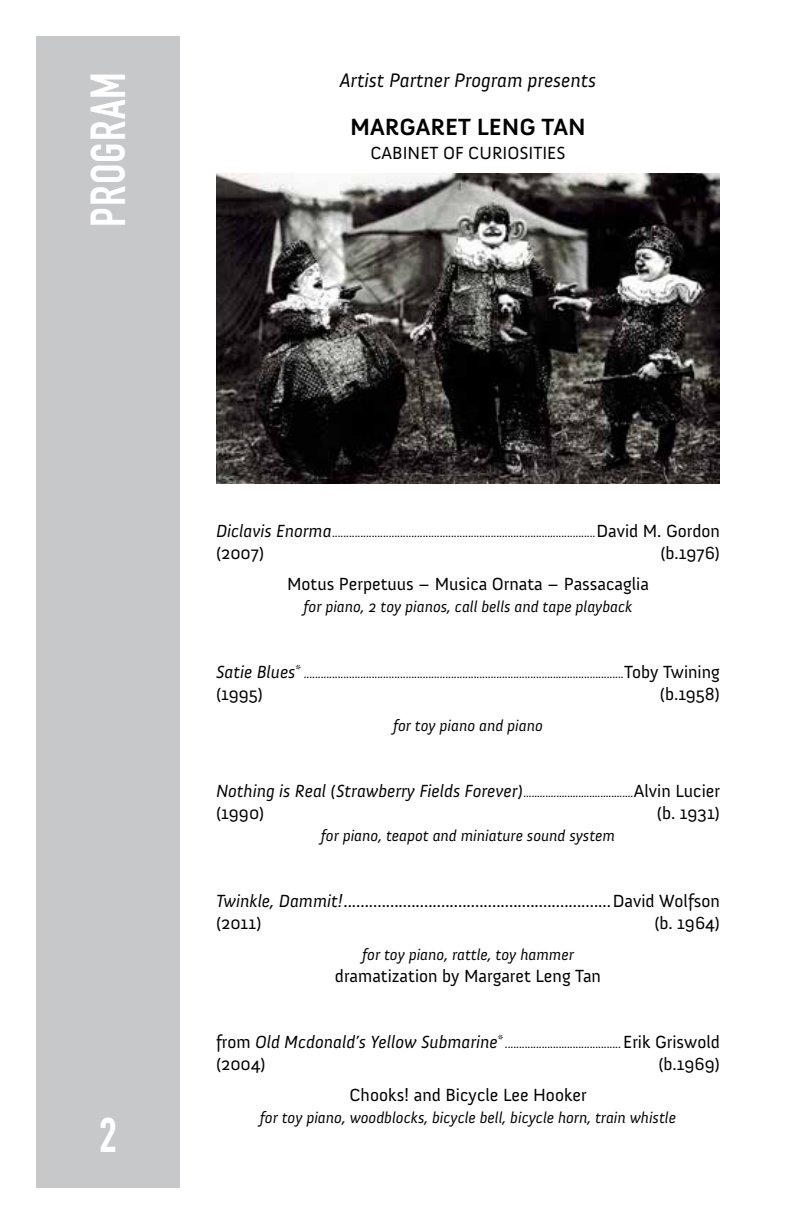
<style>
.page{position:relative;width:792px;height:1224px;background:#fff}
.page>*{position:absolute;margin:0;border:0;box-sizing:border-box;transform-origin:0 0}
.t1{font:700 48px "DIN Condensed";letter-spacing:.025em;color:#fff}
.t2{font:700 24px "Anivers";color:#000}
.t3{font:italic 20px "Anivers";color:#000}
.t4{font:18px/22px "Anivers";color:#000}
.t5{font:italic 18px "Anivers";color:#000}
.t6{font:italic 16px "Anivers";color:#000}
.t7{font:12px "Anivers";color:#000}
.t8{font:italic 12px "Anivers";color:#000}
.s1{font-style:italic;font-size:18px}
.s2{font-size:18px}
.s3{font-style:normal;font-size:18px}
.s4{font-style:italic}
.s5{font-style:normal}
</style>
<div class="page">
<div style="left:36px;top:36px;width:144px;height:1152px;background:#c7c8ca"></div>
<img style="left:216px;top:173px;width:504px;height:311px">
<h1 class="t1" style="left:80px;top:227px;width:156px;rotate:-90deg">PROGRAM</h1>
<h3 class="t3" style="left:340px;top:70px;width:258px">Artist Partner Program presents</h3>
<h2 class="t2" style="left:350px;top:114px;width:237px">MARGARET LENG TAN</h2>
<h3 class="t4" style="left:370px;top:142px;width:197px">CABINET OF CURIOSITIES</h3>
<h1 class="t1" style="left:99px;top:1107px;width:19px">2</h1>
<p class="t7" style="left:216px;top:527px;width:506px"><span class="s1">Diclavis Enorma</span>.............................................................................................<span class="s2">David M. Gordon</span></p>
<h3 class="t4" style="left:216px;top:542px;width:50px">(2007)</h3>
<h3 class="t4" style="left:660px;top:542px;width:61px">(b.1976)</h3>
<h3 class="t4" style="left:287px;top:573px;width:363px">Motus Perpetuus – Musica Ornata – Passacaglia</h3>
<h3 class="t6" style="left:304px;top:598px;width:330px">for piano, 2 toy pianos, call bells and tape playback</h3>
<h3 class="t5" style="left:216px;top:662px;width:87px">Satie Blues<sup>*</sup></h3>
<p class="t7" style="left:304px;top:668px;width:418px">.................................................................................................................<span class="s2">Toby Twining</span></p>
<h3 class="t4" style="left:216px;top:683px;width:48px">(1995)</h3>
<h3 class="t4" style="left:660px;top:683px;width:62px">(b.1958)</h3>
<h3 class="t6" style="left:393px;top:717px;width:151px">for toy piano and piano</h3>
<p class="t8" style="left:216px;top:787px;width:506px"><span class="s2">Nothing is Real (Strawberry Fields Forever)</span>........................................<span class="s3">Alvin Lucier</span></p>
<h3 class="t4" style="left:216px;top:802px;width:50px">(1990)</h3>
<h3 class="t4" style="left:657px;top:802px;width:65px">(b. 1931)</h3>
<h3 class="t6" style="left:321px;top:827px;width:296px">for piano, teapot and miniature sound system</h3>
<h3 class="t4" style="left:216px;top:890px;width:506px"><span class="s4">Twinkle, Dammit!</span>...............................................................David Wolfson (2011)</h3>
<h3 class="t4" style="left:654px;top:912px;width:67px">(b. 1964)</h3>
<h3 class="t6" style="left:362px;top:946px;width:213px">for toy piano, rattle, toy hammer</h3>
<h3 class="t4" style="left:335px;top:965px;width:268px">dramatization by Margaret Leng Tan</h3>
<h3 class="t5" style="left:216px;top:1032px;width:289px"><span class="s5">from</span> Old Mcdonald’s Yellow Submarine<sup>*</sup></h3>
<p class="t7" style="left:505px;top:1038px;width:217px">......................................... <span class="s2">Erik Griswold</span></p>
<h3 class="t4" style="left:216px;top:1053px;width:51px">(2004)</h3>
<h3 class="t4" style="left:658px;top:1053px;width:63px">(b.1969)</h3>
<h3 class="t4" style="left:349px;top:1084px;width:239px">Chooks! and Bicycle Lee Hooker</h3>
<h3 class="t6" style="left:260px;top:1109px;width:418px">for toy piano, woodblocks, bicycle bell, bicycle horn, train whistle</h3>
</div>
